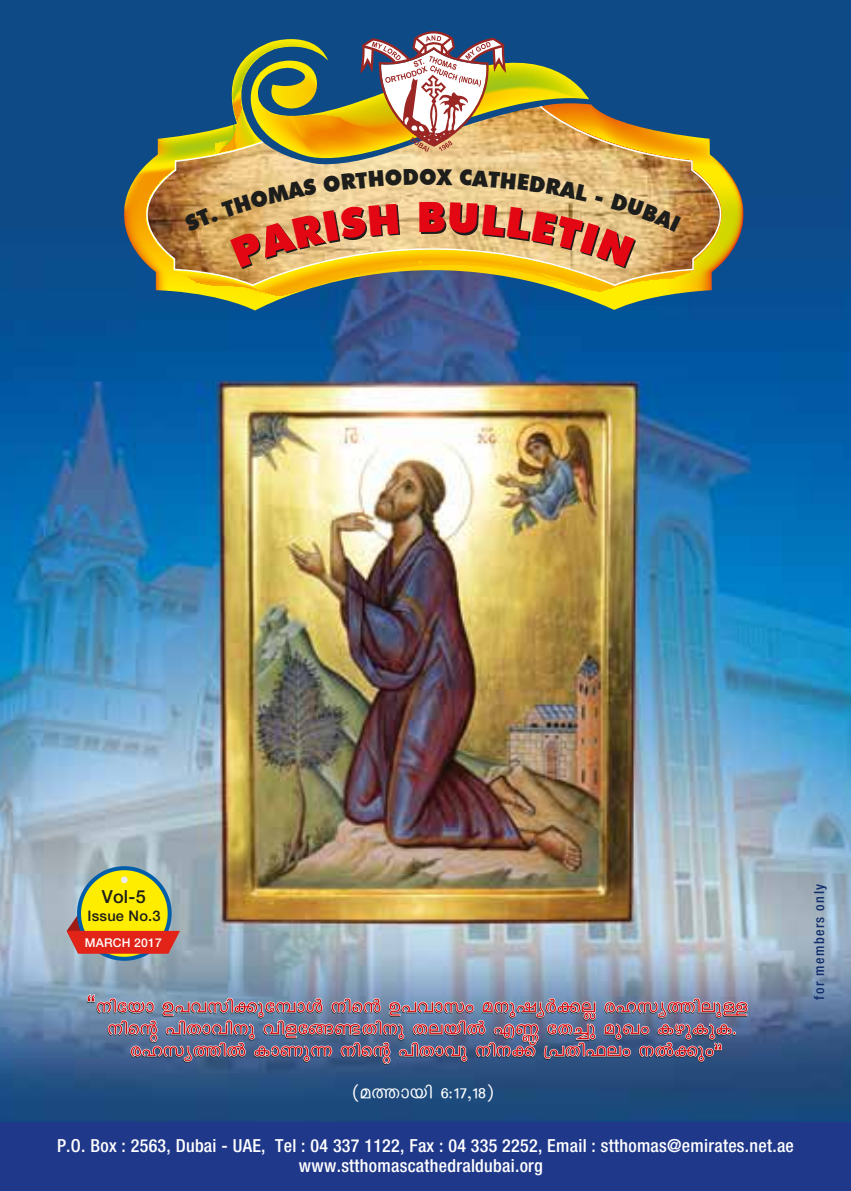
<style>
.page{position:relative;width:851px;height:1191px;background:#fff}
.page>*{position:absolute;margin:0;border:0;box-sizing:border-box;transform-origin:0 0}
.t1{font:900 41.6px "Futura BT";color:#e30613}
.t2{font:22px "ML TT Karthika Normal";letter-spacing:.005em;color:#fff}
.t3{font:900 22px "Futura BT";color:#1d1d1b;scale:.95 1}
.t4{font:500 condensed 18px/20px "Helvetica Neue LT Std";letter-spacing:.015em;color:#fff;text-align:center}
.t5{font:500 18px "Helvetica Neue LT Std";color:#1d1d1b}
.t6{font:500 14.6px "Helvetica Neue LT Std";letter-spacing:.015em;color:#1d1d1b}
.t7{font:500 condensed 14px "Helvetica Neue LT Std";letter-spacing:.1em;color:#102d69}
.t8{font:500 12.2px "Helvetica Neue LT Std";letter-spacing:.015em;color:#fff}
</style>
<div class="page">
<img style="left:0;top:0;width:850px;height:1122px">
<div style="left:250px;top:24px;width:339px;height:15px;background:#0e4a86"></div>
<div style="left:0;top:1122px;width:850px;height:69px;background:#20388a"></div>
<img style="left:124px;top:39px;width:619px;height:271px">
<svg style="left:79px;top:868px;width:91px;height:90px"></svg>
<div style="left:77px;top:866px;width:95px;height:94px;border:4px solid #005da9;border-radius:50%"></div>
<svg style="left:67px;top:876px;width:113px;height:77px;background:#d7a434"></svg>
<svg style="left:87px;top:994px;width:660px;height:70px"></svg>
<svg style="left:88px;top:995px;width:659px;height:68px;background:#7b708b"></svg>
<svg style="left:183px;top:169px;width:498px;height:100px;background:#c6a76a"></svg>
<p class="t3" style="left:419px;top:164px;width:20px">O</p>
<h1 class="t1" style="left:417px;top:192px;width:31px">B</h1>
<p class="t5" style="left:102px;top:885px;width:46px">Vol-5</p>
<p class="t6" style="left:87px;top:906px;width:75px">Issue No.3</p>
<p class="t8" style="left:85px;top:935px;width:78px">MARCH 2017</p>
<p class="t7" style="left:810px;top:999px;width:117px;rotate:-90deg">for members only</p>
<p class="t2" style="left:351px;top:1083px;width:143px">(a-¯mbn 6:17,18)</p>
<p class="t4" style="left:57px;top:1135px;width:738px">P.O. Box : 2563, Dubai - UAE, Tel : 04 337 1122, Fax : 04 335 2252, Email : stthomas@emirates.net.ae www.stthomascathedraldubai.org</p>
</div>
